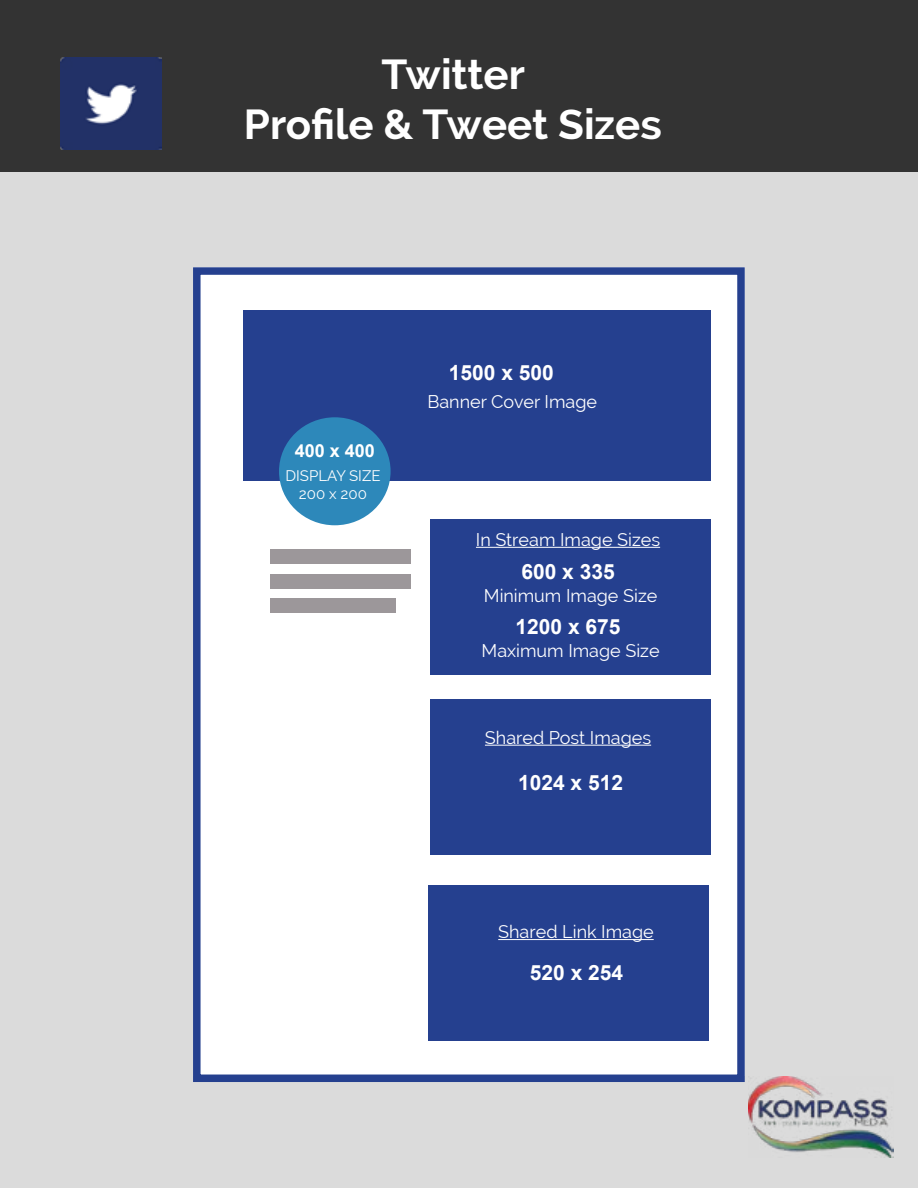
<style>
.page{position:relative;width:918px;height:1188px;background:#dbdbdb}
.page>*{position:absolute;margin:0;border:0;box-sizing:border-box;transform-origin:0 0}
.t1{font:700 42px/50.4px "Raleway";color:#fff;text-align:center}
.t2{font:700 21px "Arial";color:#fff}
.t3{font:18px "Raleway";color:#fff}
.t4{font:700 18px "Arial";color:#fff}
.t5{font:15px/18px "Raleway";color:#fff;text-align:center}
</style>
<div class="page">
<div style="left:0;top:0;width:918px;height:172px;background:#333"></div>
<img style="left:749px;top:1077px;width:144px;height:81px">
<div style="left:193px;top:267px;width:552px;height:809px;background:#fff"></div>
<div style="left:193px;top:267px;width:552px;height:815px;border:8px solid #25408f"></div>
<div style="left:244px;top:310px;width:467px;height:171px;background:#25408f"></div>
<div style="left:279px;top:417px;width:112px;height:108px;background:#2d88ba;border-radius:50%"></div>
<div style="left:270px;top:550px;width:140px;height:14px;background:#9c979a"></div>
<div style="left:270px;top:574px;width:140px;height:15px;background:#9c979a"></div>
<div style="left:270px;top:599px;width:126px;height:14px;background:#9c979a"></div>
<div style="left:430px;top:519px;width:281px;height:156px;background:#25408f"></div>
<hr style="left:476px;top:547px;width:184px;height:1px;background:#fff">
<div style="left:430px;top:700px;width:281px;height:155px;background:#25408f"></div>
<div style="left:428px;top:885px;width:280px;height:156px;background:#25408f"></div>
<hr style="left:485px;top:745px;width:166px;height:1px;background:#fff">
<hr style="left:498px;top:939px;width:156px;height:1px;background:#fff">
<img style="left:60px;top:57px;width:102px;height:92px">
<h1 class="t1" style="left:244px;top:49px;width:419px">Twitter<br>Profile &amp; Tweet Sizes</h1>
<p class="t4" style="left:295px;top:438px;width:82px">400 x 400</p>
<p class="t5" style="left:285px;top:467px;width:97px">DISPLAY SIZE<br>200 x 200</p>
<p class="t2" style="left:449px;top:359px;width:107px">1500 x 500</p>
<p class="t3" style="left:427px;top:391px;width:171px">Banner Cover Image</p>
<p class="t3" style="left:476px;top:529px;width:186px">In Stream Image Sizes</p>
<p class="t2" style="left:521px;top:558px;width:95px">600 x 335</p>
<p class="t3" style="left:484px;top:585px;width:175px">Minimum Image Size</p>
<p class="t3" style="left:482px;top:640px;width:180px">Maximum Image Size</p>
<p class="t2" style="left:515px;top:613px;width:107px">1200 x 675</p>
<p class="t3" style="left:485px;top:727px;width:168px">Shared Post Images</p>
<p class="t2" style="left:518px;top:768px;width:107px">1024 x 512</p>
<p class="t3" style="left:498px;top:921px;width:157px">Shared Link Image</p>
<p class="t2" style="left:530px;top:958px;width:95px">520 x 254</p>
</div>
